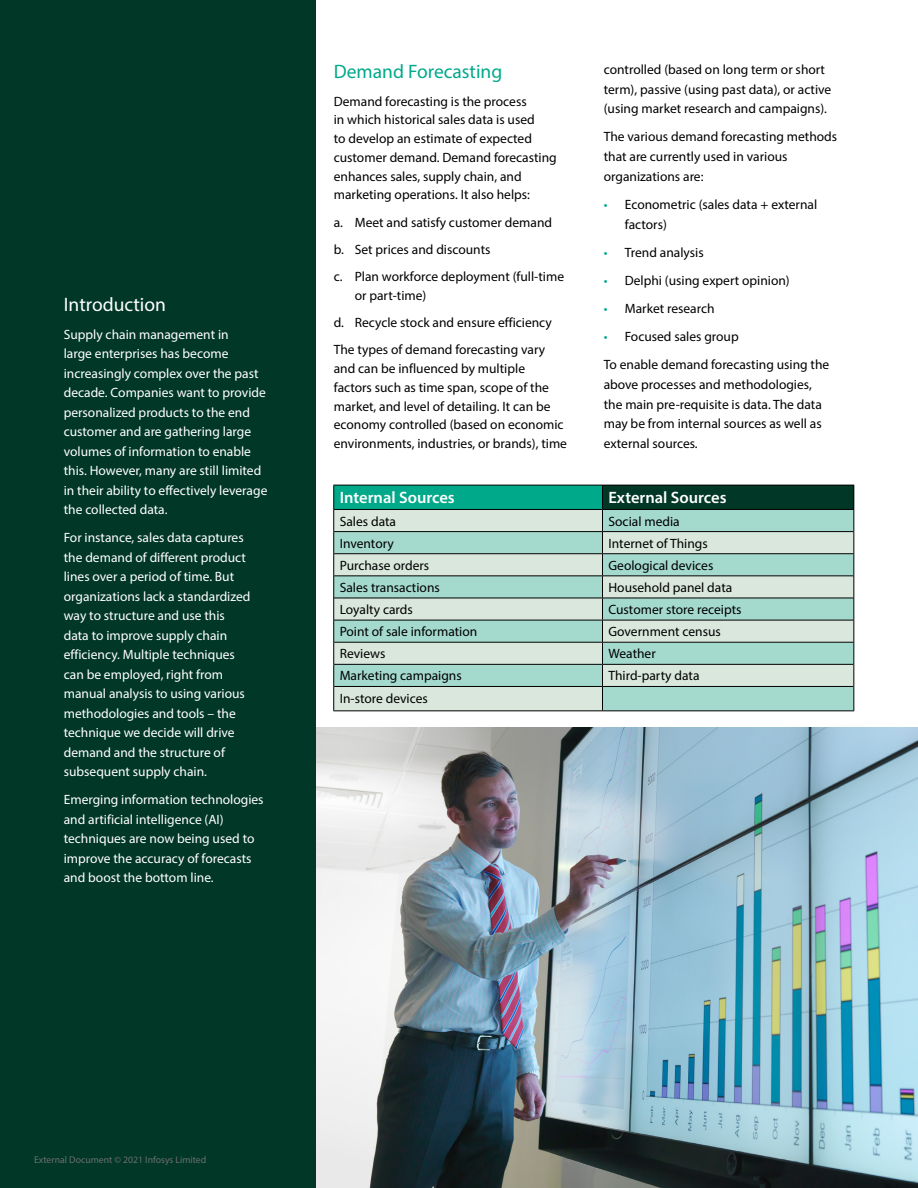
<style>
.page{position:relative;width:918px;height:1188px;background:#fff}
.page>*{position:absolute;margin:0;border:0;box-sizing:border-box;transform-origin:0 0}
.t1{font:19.5px "Myriad Pro";color:#00a98a}
.t2{font:19.5px "Myriad Pro";color:#fff}
.t3{font:600 16.5px "Myriad Pro";color:#fff}
.t4{font:13.5px/18.8px "Myriad Pro";color:#000}
.t5{font:13.5px/19.5px "Myriad Pro";color:#fff}
.t6{font:9.75px "Myriad Pro";color:#6d6e71}
.s1{color:#00a98a}
</style>
<div class="page">
<img style="left:315px;top:728px;width:603px;height:460px">
<div style="left:0;top:0;width:315px;height:1188px;background:#003726"></div>
<div style="left:334px;top:485px;width:269px;height:24px;background:#00a98a"></div>
<div style="left:603px;top:485px;width:251px;height:24px;background:#003726"></div>
<div style="left:334px;top:509px;width:269px;height:23px;background:#d9e7dc"></div>
<div style="left:603px;top:509px;width:251px;height:23px;background:#a4d9cd"></div>
<svg style="left:334px;top:532px;width:519px;height:178px;background:#bcddd1"></svg>
<hr style="left:333px;top:485px;width:270px;height:1px;background:#000">
<hr style="left:603px;top:485px;width:251px;height:1px;background:#000">
<hr style="left:333px;top:509px;width:270px;height:1px;background:#000">
<hr style="left:603px;top:509px;width:251px;height:1px;background:#000">
<hr style="left:334px;top:531px;width:269px;height:1px;background:#000">
<hr style="left:603px;top:531px;width:250px;height:1px;background:#000">
<hr style="left:334px;top:553px;width:269px;height:1px;background:#000">
<hr style="left:603px;top:553px;width:250px;height:1px;background:#000">
<hr style="left:334px;top:575px;width:269px;height:1px;background:#000">
<hr style="left:603px;top:575px;width:250px;height:1px;background:#000">
<hr style="left:334px;top:598px;width:269px;height:1px;background:#000">
<hr style="left:603px;top:598px;width:250px;height:1px;background:#000">
<hr style="left:334px;top:620px;width:269px;height:1px;background:#000">
<hr style="left:603px;top:620px;width:250px;height:1px;background:#000">
<hr style="left:334px;top:642px;width:269px;height:1px;background:#000">
<hr style="left:603px;top:642px;width:250px;height:1px;background:#000">
<hr style="left:334px;top:664px;width:269px;height:1px;background:#000">
<hr style="left:603px;top:664px;width:250px;height:1px;background:#000">
<hr style="left:334px;top:686px;width:269px;height:1px;background:#000">
<hr style="left:603px;top:686px;width:250px;height:1px;background:#000">
<hr style="left:333px;top:710px;width:269px;height:1px;background:#000">
<svg style="left:333px;top:485px;width:1px;height:225px"></svg>
<svg style="left:602px;top:485px;width:1px;height:225px"></svg>
<svg style="left:853px;top:485px;width:1px;height:225px"></svg>
<hr style="left:602px;top:710px;width:252px;height:1px;background:#000">
<h1 class="t2" style="left:64px;top:292px;width:104px">Introduction</h1>
<p class="t5" style="left:64px;top:325px;width:205px">Supply chain management in<br>large enterprises has become increasingly complex over the past decade. Companies want to provide personalized products to the end customer and are gathering large volumes of information to enable this. However, many are still limited in their ability to effectively leverage the collected data.</p>
<p class="t5" style="left:64px;top:528px;width:188px">For instance, sales data captures the demand of different product lines over a period of time. But organizations lack a standardized way to structure and use this data to improve supply chain efficiency. Multiple techniques can be employed, right from manual analysis to using various methodologies and tools – the technique we decide will drive demand and the structure of subsequent supply chain.</p>
<p class="t5" style="left:64px;top:790px;width:201px">Emerging information technologies and artificial intelligence (AI) techniques are now being used to improve the accuracy of forecasts and boost the bottom line.</p>
<h1 class="t1" style="left:334px;top:60px;width:170px">Demand Forecasting</h1>
<p class="t4" style="left:334px;top:92px;width:225px">Demand forecasting is the process<br>in which historical sales data is used<br>to develop an estimate of expected customer demand. Demand forecasting enhances sales, supply chain, and marketing operations. It also helps:</p>
<p class="t4" style="left:334px;top:208px;width:232px;line-height:27.3px">a. Meet and satisfy customer demand b. Set prices and discounts<br>c. Plan workforce deployment (full-time</p>
<p class="t4" style="left:334px;top:282px;width:220px;line-height:27.3px;text-indent:21px">or part-time)<br>d. Recycle stock and ensure efficiency<br>The types of demand forecasting vary</p>
<p class="t4" style="left:334px;top:359px;width:235px">and can be influenced by multiple<br>factors such as time span, scope of the market, and level of detailing. It can be economy controlled (based on economic environments, industries, or brands), time</p>
<p class="t4" style="left:604px;top:59px;width:229px;line-height:19.6px">controlled (based on long term or short term), passive (using past data), or active (using market research and campaigns).</p>
<p class="t4" style="left:604px;top:127px;width:235px;line-height:19.6px">The various demand forecasting methods that are currently used in various organizations are:</p>
<p class="t4" style="left:625px;top:194px;width:194px;line-height:19.6px;text-indent:-21px"><span class="s1">•</span> Econometric (sales data + external factors)</p>
<p class="t4" style="left:604px;top:243px;width:101px"><span class="s1">•</span> Trend analysis</p>
<p class="t4" style="left:604px;top:271px;width:188px"><span class="s1">•</span> Delphi (using expert opinion)</p>
<p class="t4" style="left:604px;top:299px;width:112px"><span class="s1">•</span> Market research</p>
<p class="t4" style="left:604px;top:322px;width:227px;line-height:28.2px"><span class="s1">•</span> Focused sales group<br>To enable demand forecasting using the</p>
<p class="t4" style="left:604px;top:374px;width:220px;line-height:19.6px">above processes and methodologies, the main pre-requisite is data. The data may be from internal sources as well as external sources.</p>
<p class="t3" style="left:340px;top:487px;width:117px">Internal Sources</p>
<p class="t3" style="left:608px;top:487px;width:120px">External Sources</p>
<p class="t4" style="left:340px;top:511px;width:58px">Sales data</p>
<p class="t4" style="left:609px;top:511px;width:73px">Social media</p>
<p class="t4" style="left:340px;top:534px;width:56px">Inventory</p>
<p class="t4" style="left:609px;top:534px;width:101px">Internet of Things</p>
<p class="t4" style="left:340px;top:556px;width:91px">Purchase orders</p>
<p class="t4" style="left:609px;top:556px;width:106px">Geological devices</p>
<p class="t4" style="left:340px;top:578px;width:102px">Sales transactions</p>
<p class="t4" style="left:609px;top:578px;width:125px">Household panel data</p>
<p class="t4" style="left:340px;top:600px;width:75px">Loyalty cards</p>
<p class="t4" style="left:609px;top:600px;width:135px">Customer store receipts</p>
<p class="t4" style="left:340px;top:622px;width:139px">Point of sale information</p>
<p class="t4" style="left:609px;top:622px;width:114px">Government census</p>
<p class="t4" style="left:340px;top:644px;width:47px">Reviews</p>
<p class="t4" style="left:609px;top:644px;width:49px">Weather</p>
<p class="t4" style="left:340px;top:666px;width:123px">Marketing campaigns</p>
<p class="t4" style="left:609px;top:666px;width:93px">Third-party data</p>
<p class="t4" style="left:340px;top:688px;width:90px">In-store devices</p>
<p class="t6" style="left:34px;top:1154px;width:174px">External Document © 2021 Infosys Limited</p>
</div>
